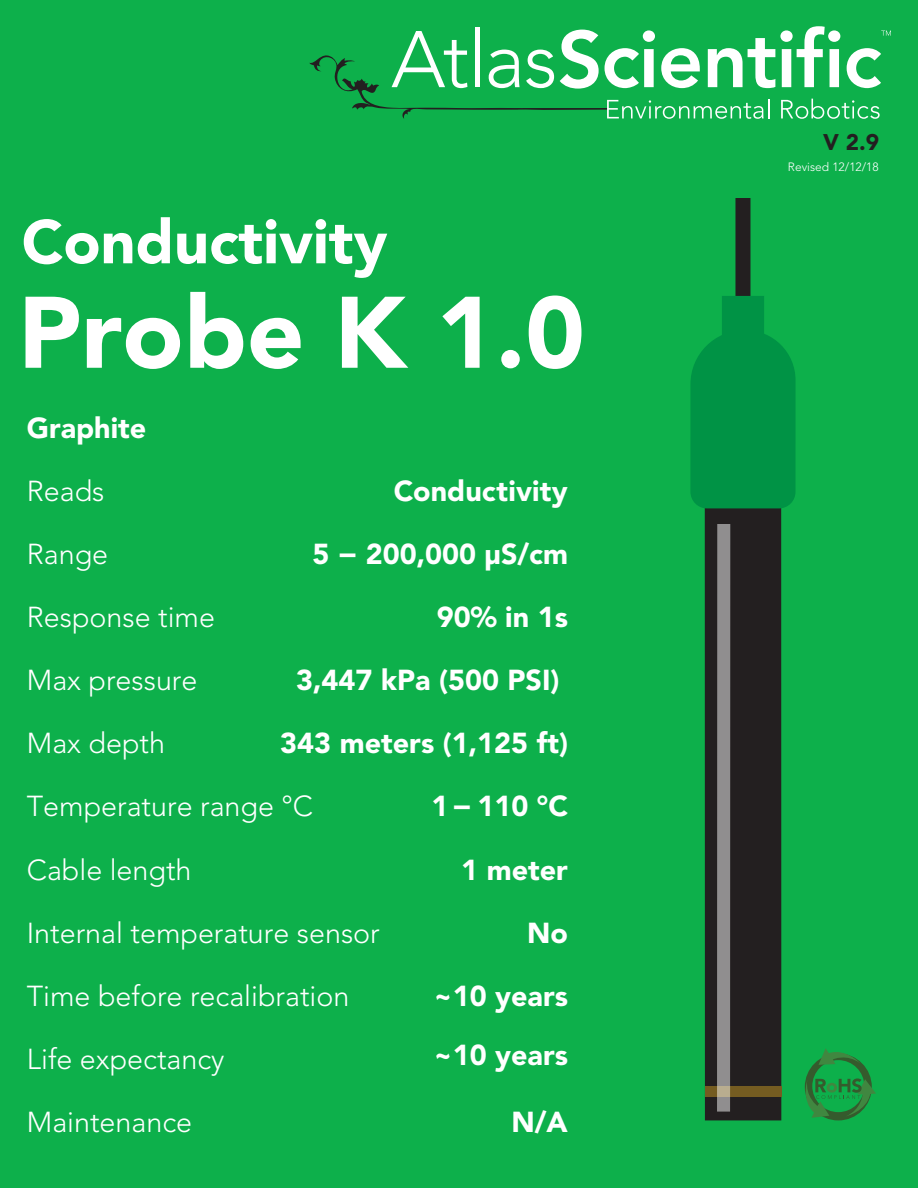
<style>
.page{position:relative;width:918px;height:1188px;background:#0db04b}
.page>*{position:absolute;margin:0;border:0;box-sizing:border-box;transform-origin:0 0}
.t1{font:900 100.35px "Avenir";color:#fff}
.t2{font:900 60.9px "Avenir";color:#fff}
.t3{font:300 28.65px "Avenir";color:#fff}
.t4{font:900 28.65px/59.4px "Avenir";color:#fff}
.t5{font:900 22.5px "Avenir";color:#231f20}
.t6{font:300 12px "Avenir";color:#fff}
</style>
<div class="page">
<svg style="left:804px;top:1048px;width:72px;height:72px"></svg>
<div style="left:735px;top:198px;width:15px;height:125px;background:#231f20"></div>
<div style="left:705px;top:473px;width:76px;height:647px;background:#231f20"></div>
<svg style="left:690px;top:334px;width:106px;height:174px;background:#009445"></svg>
<div style="left:722px;top:296px;width:42px;height:53px;background:#009345"></div>
<div style="left:705px;top:1086px;width:76px;height:11px;background:#755c21"></div>
<div style="left:717px;top:524px;width:13px;height:588px;background:#908e8f"></div>
<svg style="left:309px;top:26px;width:582px;height:93px"></svg>
<h2 class="t2" style="left:22px;top:205px;width:367px">Conductivity</h2>
<h1 class="t1" style="left:18px;top:272px;width:568px">Probe K 1.0</h1>
<p class="t4" style="left:27px;top:398px;width:121px">Graphite</p>
<p class="t3" style="left:27px;top:474px;width:79px">Reads</p>
<p class="t4" style="left:394px;top:461px;width:176px">Conductivity</p>
<p class="t3" style="left:27px;top:537px;width:83px">Range</p>
<p class="t4" style="left:313px;top:524px;width:257px">5 − 200,000 µS/cm</p>
<p class="t4" style="left:437px;top:587px;width:133px">90% in 1s</p>
<p class="t3" style="left:27px;top:600px;width:190px">Response time</p>
<p class="t3" style="left:27px;top:663px;width:172px">Max pressure</p>
<p class="t4" style="left:296px;top:650px;width:265px">3,447 kPa (500 PSI)</p>
<p class="t3" style="left:27px;top:727px;width:140px">Max depth</p>
<p class="t4" style="left:280px;top:713px;width:289px">343 meters (1,125 ft)</p>
<p class="t3" style="left:27px;top:790px;width:288px">Temperature range °C</p>
<p class="t4" style="left:431px;top:777px;width:138px">1− 110 °C</p>
<p class="t3" style="left:27px;top:853px;width:166px">Cable length</p>
<p class="t3" style="left:27px;top:916px;width:355px">Internal temperature sensor</p>
<p class="t3" style="left:27px;top:979px;width:324px">Time before recalibration</p>
<p class="t3" style="left:27px;top:1042px;width:199px">Life expectancy</p>
<p class="t3" style="left:27px;top:1105px;width:167px">Maintenance</p>
<p class="t4" style="left:461px;top:840px;width:108px">1 meter</p>
<p class="t4" style="left:527px;top:903px;width:42px">No</p>
<p class="t4" style="left:434px;top:966px;width:136px">~10 years ~10 years</p>
<p class="t4" style="left:512px;top:1092px;width:58px">N/A</p>
<p class="t5" style="left:823px;top:128px;width:57px">V 2.9</p>
<p class="t6" style="left:788px;top:160px;width:92px">Revised 12/12/18</p>
</div>
